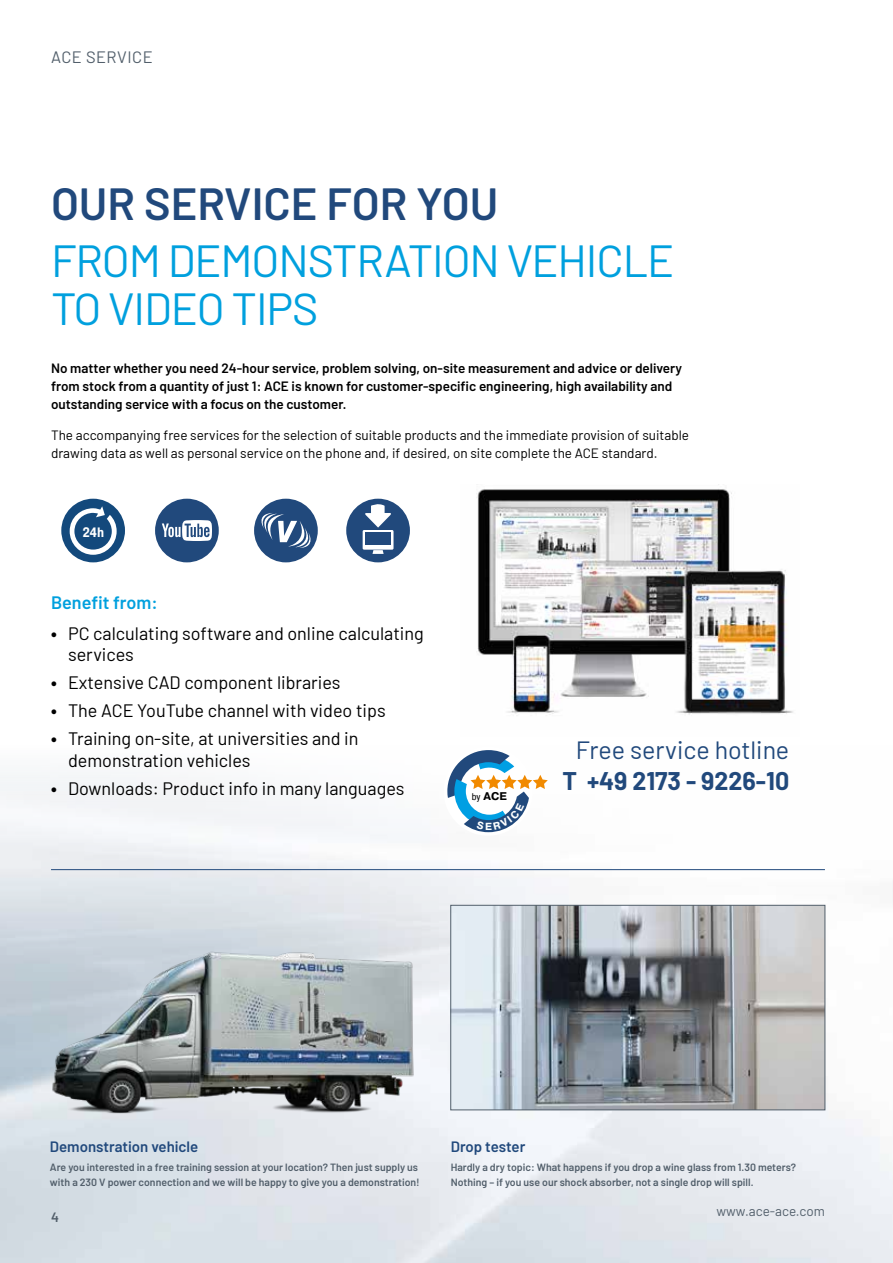
<style>
.page{position:relative;width:893px;height:1263px;background:#fff}
.page>*{position:absolute;margin:0;border:0;box-sizing:border-box;transform-origin:0 0}
.t1{font:45px/48px "Barlow";letter-spacing:-.025em;color:#00a0de}
.t2{font:600 45px "Barlow";color:#21497c}
.t3{font:24.9px "Barlow";color:#21497c}
.t4{font:700 24.9px "Barlow";color:#21497c}
.t5{font:18px/21.6px "Barlow";color:#000}
.t6{font:600 18px "Barlow";color:#00a0de}
.t7{font:16.5px "Barlow";letter-spacing:.025em;color:#525f6b}
.t8{font:600 15px "Barlow";color:#21497c}
.t9{font:700 13.65px "ACE Pragmatica Cond";color:#fff}
.t10{font:600 13.5px/18px "Barlow";color:#000}
.t11{font:13.5px/18px "Barlow";color:#000}
.t12{font:13.5px "Barlow";color:#525f6b}
.t13{font:600 13.5px "Barlow";color:#525f6b}
.t14{font:700 11.1px "ACE Pragmatica";color:#000}
.t15{font:600 10.5px/15px "Barlow";color:#525f6b}
.t16{font:700 10.35px "ACE Pragmatica";color:#fff}
.s1{font-weight:700}
.s2{font-family:"ACE Pragmatica Cond";font-weight:400;font-size:9.75px}
</style>
<div class="page">
<img style="left:0;top:775px;width:893px;height:488px">
<img style="left:476px;top:484px;width:317px;height:231px">
<div style="left:346px;top:499px;width:64px;height:63px;background:#21497c;border-radius:50%"></div>
<svg style="left:372px;top:550px;width:12px;height:4px"></svg>
<div style="left:363px;top:530px;width:30px;height:20px;background:#fff"></div>
<div style="left:365px;top:532px;width:26px;height:13px;background:#21497c"></div>
<svg style="left:365px;top:504px;width:26px;height:24px"></svg>
<div style="left:254px;top:499px;width:64px;height:63px;background:#21497c;border-radius:50%"></div>
<svg style="left:254px;top:513px;width:63px;height:35px"></svg>
<div style="left:61px;top:499px;width:64px;height:63px;background:#13497c;border-radius:50%"></div>
<svg style="left:70px;top:506px;width:47px;height:49px"></svg>
<div style="left:155px;top:499px;width:64px;height:63px;background:#21497c;border-radius:50%"></div>
<svg style="left:162px;top:520px;width:50px;height:21px"></svg>
<div style="left:444px;top:747px;width:89px;height:89px;background:#fff;border-radius:50%"></div>
<hr style="left:51px;top:869px;width:774px;height:1px;background:#21497c">
<img style="left:49px;top:891px;width:369px;height:232px">
<img style="left:453px;top:907px;width:370px;height:201px">
<div style="left:451px;top:905px;width:374px;height:205px;border:1px solid #525f6b"></div>
<svg style="left:447px;top:750px;width:101px;height:82px"></svg>
<h3 class="t7" style="left:51px;top:45px;width:103px">ACE SERVICE</h3>
<h1 class="t2" style="left:51px;top:171px;width:449px">OUR SERVICE FOR YOU</h1>
<h1 class="t1" style="left:51px;top:233px;width:625px">FROM DEMONSTRATION VEHICLE<br>TO VIDEO TIPS</h1>
<p class="t10" style="left:51px;top:358px;width:633px">No matter whether you need 24-hour service, problem solving, on-site measurement and advice or delivery from stock from a quantity of just 1: ACE is known for customer-specific engineering, high availability and outstanding service with a focus on the customer.</p>
<p class="t11" style="left:51px;top:425px;width:639px">The accompanying free services for the selection of suitable products and the immediate provision of suitable drawing data as well as personal service on the phone and, if desired, on site complete the ACE standard.</p>
<h3 class="t9" style="left:83px;top:524px;width:23px">24h</h3>
<h3 class="t6" style="left:51px;top:590px;width:108px">Benefit from:</h3>
<h3 class="t5" style="left:68px;top:621px;width:357px;text-indent:-17px"><span class="s1">•</span> PC calculating software and online calculating services</h3>
<h3 class="t5" style="left:51px;top:670px;width:291px"><span class="s1">•</span> Extensive CAD component libraries</h3>
<h3 class="t5" style="left:51px;top:698px;width:336px"><span class="s1">•</span> The ACE YouTube channel with video tips</h3>
<h3 class="t5" style="left:68px;top:726px;width:292px;text-indent:-17px"><span class="s1">•</span> Training on-site, at universities and in demonstration vehicles</h3>
<h3 class="t5" style="left:51px;top:776px;width:355px"><span class="s1">•</span> Downloads: Product info in many languages</h3>
<p class="t14" style="left:472px;top:789px;width:36px"><span class="s2">by</span> ACE</p>
<p class="t16" style="left:485px;top:820px;width:8px">E</p>
<h2 class="t3" style="left:576px;top:731px;width:215px">Free service hotline</h2>
<h2 class="t4" style="left:562px;top:762px;width:228px">T +49 2173 - 9226-10</h2>
<h3 class="t8" style="left:50px;top:1136px;width:150px">Demonstration vehicle</h3>
<p class="t15" style="left:50px;top:1159px;width:371px">Are you interested in a free training session at your location? Then just supply us with a 230 V power connection and we will be happy to give you a demonstration!</p>
<p class="t13" style="left:51px;top:1208px;width:9px">4</p>
<h3 class="t8" style="left:451px;top:1136px;width:76px">Drop tester</h3>
<p class="t15" style="left:451px;top:1159px;width:347px">Hardly a dry topic: What happens if you drop a wine glass from 1.30 meters?<br>Nothing – if you use our shock absorber, not a single drop will spill.</p>
<p class="t12" style="left:716px;top:1201px;width:110px">www.ace-ace.com</p>
</div>
